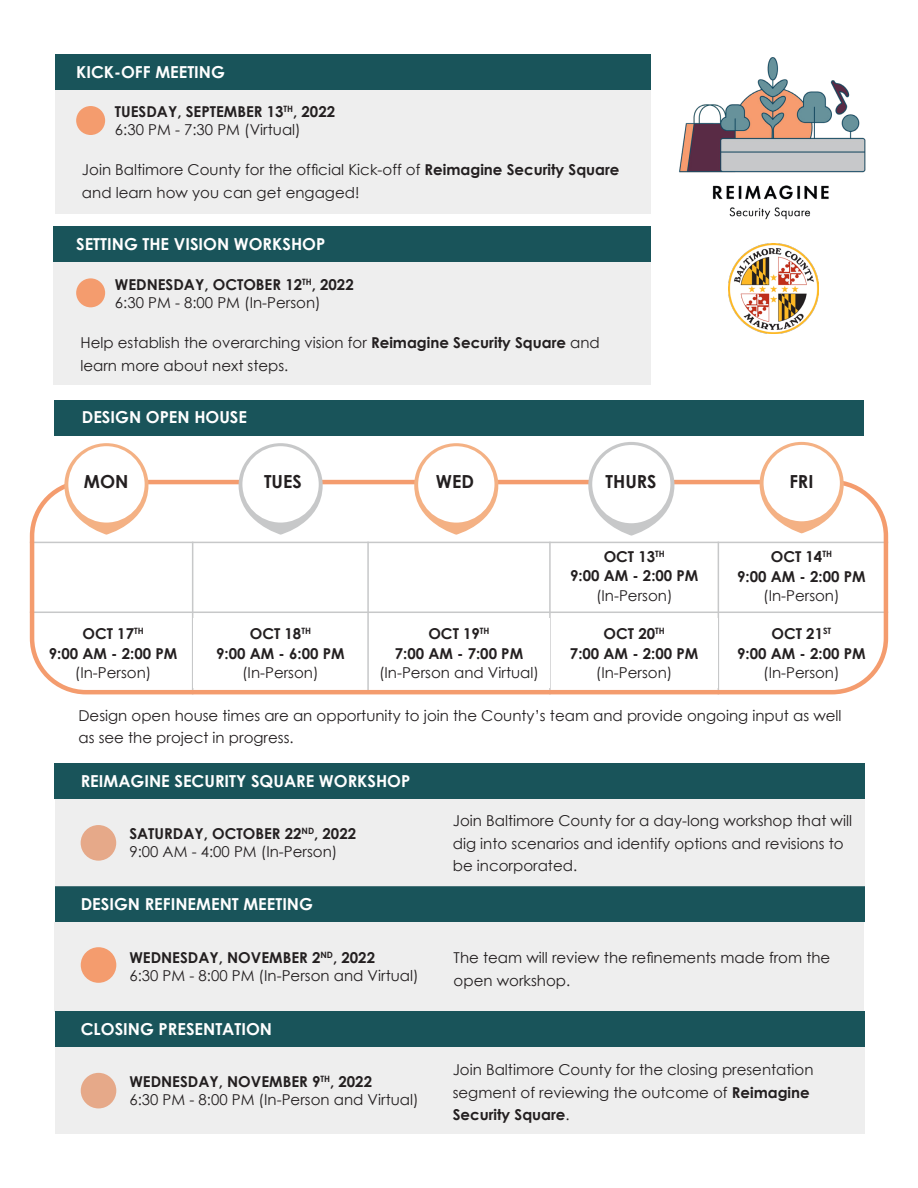
<style>
.page{position:relative;width:918px;height:1188px;background:#fff}
.page>*{position:absolute;margin:0;border:0;box-sizing:border-box;transform-origin:0 0}
.Body_Text_-_Regular{font:700 18px "Century Gothic";color:#231f20}
.Body_Text_-_Regular-2{font:700 16.5px "Century Gothic";color:#fff}
.Body_Text_-_Regular-3{font:15px/22.5px "Century Gothic";color:#231f20}
.Body_Text_-_Regular-4{font:700 15px "Century Gothic";color:#231f20}
.s1{font-weight:700}
</style>
<div class="page">
<div style="left:54px;top:922px;width:810px;height:89px;background:#eee"></div>
<div style="left:54px;top:261px;width:597px;height:124px;background:#eee"></div>
<div style="left:55px;top:90px;width:596px;height:124px;background:#eee"></div>
<hr style="left:192px;top:542px;width:1px;height:152px;background:#c7c8c9">
<hr style="left:367px;top:542px;width:2px;height:152px;background:#c7c8c9">
<hr style="left:549px;top:542px;width:2px;height:152px;background:#c7c8c9">
<hr style="left:718px;top:542px;width:1px;height:152px;background:#c7c8c9">
<hr style="left:30px;top:542px;width:858px;height:1px;background:#c7c8c9">
<hr style="left:30px;top:612px;width:858px;height:1px;background:#c7c8c9">
<div style="left:30px;top:480px;width:858px;height:214px;border:4px solid #f49c6e;border-radius:54px"></div>
<div style="left:55px;top:1011px;width:809px;height:36px;background:#19545a"></div>
<div style="left:55px;top:886px;width:809px;height:36px;background:#19545a"></div>
<div style="left:54px;top:227px;width:597px;height:35px;background:#19545a"></div>
<div style="left:55px;top:54px;width:596px;height:36px;background:#19545a"></div>
<div style="left:54px;top:400px;width:810px;height:36px;background:#19545a"></div>
<div style="left:76px;top:106px;width:29px;height:29px;background:#f49c6e;border-radius:50%"></div>
<img style="left:679px;top:57px;width:187px;height:163px">
<svg style="left:64px;top:443px;width:84px;height:92px;fill:#f4b184"></svg>
<div style="left:68px;top:446px;width:77px;height:77px;background:#fff;border-radius:50%"></div>
<svg style="left:414px;top:443px;width:84px;height:92px;fill:#f4b184"></svg>
<div style="left:418px;top:446px;width:76px;height:77px;background:#fff;border-radius:50%"></div>
<svg style="left:760px;top:442px;width:84px;height:91px;fill:#f4b184"></svg>
<div style="left:764px;top:445px;width:76px;height:76px;background:#fff;border-radius:50%"></div>
<svg style="left:588px;top:442px;width:86px;height:94px;fill:#c7c8c9"></svg>
<div style="left:592px;top:445px;width:78px;height:78px;background:#fff;border-radius:50%"></div>
<svg style="left:239px;top:443px;width:84px;height:92px;fill:#c7c8c9"></svg>
<div style="left:242px;top:446px;width:77px;height:77px;background:#fff;border-radius:50%"></div>
<div style="left:76px;top:278px;width:29px;height:29px;background:#f49c6e;border-radius:50%"></div>
<div style="left:81px;top:947px;width:35px;height:36px;background:#f49c6e;border-radius:50%"></div>
<div style="left:54px;top:764px;width:810px;height:35px;background:#19545a"></div>
<div style="left:55px;top:799px;width:809px;height:87px;background:#eee"></div>
<div style="left:55px;top:1047px;width:809px;height:87px;background:#eee"></div>
<img style="left:728px;top:243px;width:91px;height:91px">
<p class="Body_Text_-_Regular-2" style="left:76px;top:59px;width:150px">KICK-OFF MEETING</p>
<p class="Body_Text_-_Regular-4" style="left:115px;top:100px;width:222px">TUESDAY, SEPTEMBER 13<sup>TH</sup>, 2022</p>
<p class="Body_Text_-_Regular-3" style="left:115px;top:118px;width:187px">6:30 PM - 7:30 PM (Virtual)</p>
<p class="Body_Text_-_Regular-3" style="left:82px;top:158px;width:539px">Join Baltimore County for the official Kick-off of <span class="s1">Reimagine Security Square </span>and learn how you can get engaged!</p>
<p class="Body_Text_-_Regular-2" style="left:76px;top:232px;width:251px">SETTING THE VISION WORKSHOP</p>
<p class="Body_Text_-_Regular-4" style="left:115px;top:273px;width:240px">WEDNESDAY, OCTOBER 12<sup>TH</sup>, 2022</p>
<p class="Body_Text_-_Regular-3" style="left:115px;top:291px;width:207px">6:30 PM - 8:00 PM (In-Person)</p>
<p class="Body_Text_-_Regular-3" style="left:80px;top:331px;width:521px">Help establish the overarching vision for <span class="s1">Reimagine Security Square</span> and learn more about next steps.</p>
<p class="Body_Text_-_Regular-2" style="left:82px;top:405px;width:167px">DESIGN OPEN HOUSE</p>
<p class="Body_Text_-_Regular" style="left:84px;top:468px;width:46px">MON</p>
<p class="Body_Text_-_Regular" style="left:264px;top:468px;width:39px">TUES</p>
<p class="Body_Text_-_Regular" style="left:436px;top:468px;width:40px">WED</p>
<p class="Body_Text_-_Regular" style="left:606px;top:468px;width:53px">THURS</p>
<p class="Body_Text_-_Regular" style="left:789px;top:468px;width:26px">FRI</p>
<p class="Body_Text_-_Regular-4" style="left:83px;top:622px;width:63px">OCT 17<sup>TH</sup></p>
<p class="Body_Text_-_Regular-4" style="left:49px;top:642px;width:130px">9:00 AM - 2:00 PM</p>
<p class="Body_Text_-_Regular-3" style="left:75px;top:661px;width:78px">(In-Person)</p>
<p class="Body_Text_-_Regular-4" style="left:250px;top:622px;width:63px">OCT 18<sup>TH</sup></p>
<p class="Body_Text_-_Regular-4" style="left:216px;top:642px;width:130px">9:00 AM - 6:00 PM</p>
<p class="Body_Text_-_Regular-3" style="left:242px;top:661px;width:78px">(In-Person)</p>
<p class="Body_Text_-_Regular-4" style="left:428px;top:622px;width:63px">OCT 19<sup>TH</sup></p>
<p class="Body_Text_-_Regular-4" style="left:395px;top:642px;width:130px">7:00 AM - 7:00 PM</p>
<p class="Body_Text_-_Regular-3" style="left:379px;top:661px;width:161px">(In-Person and Virtual)</p>
<p class="Body_Text_-_Regular-4" style="left:604px;top:545px;width:63px">OCT 13<sup>TH</sup></p>
<p class="Body_Text_-_Regular-4" style="left:570px;top:564px;width:130px">9:00 AM - 2:00 PM</p>
<p class="Body_Text_-_Regular-3" style="left:596px;top:584px;width:78px">(In-Person)</p>
<p class="Body_Text_-_Regular-4" style="left:604px;top:622px;width:63px">OCT 20<sup>TH</sup></p>
<p class="Body_Text_-_Regular-4" style="left:570px;top:642px;width:130px">7:00 AM - 2:00 PM</p>
<p class="Body_Text_-_Regular-3" style="left:596px;top:661px;width:78px">(In-Person)</p>
<p class="Body_Text_-_Regular-4" style="left:771px;top:545px;width:63px">OCT 14<sup>TH</sup></p>
<p class="Body_Text_-_Regular-4" style="left:737px;top:565px;width:130px">9:00 AM - 2:00 PM</p>
<p class="Body_Text_-_Regular-3" style="left:763px;top:584px;width:78px">(In-Person)</p>
<p class="Body_Text_-_Regular-4" style="left:771px;top:622px;width:61px">OCT 21<sup>ST</sup></p>
<p class="Body_Text_-_Regular-4" style="left:737px;top:642px;width:130px">9:00 AM - 2:00 PM</p>
<p class="Body_Text_-_Regular-3" style="left:763px;top:661px;width:78px">(In-Person)</p>
<p class="Body_Text_-_Regular-3" style="left:78px;top:704px;width:765px">Design open house times are an opportunity to join the County’s team and provide ongoing input as well as see the project in progress.</p>
<p class="Body_Text_-_Regular-2" style="left:81px;top:769px;width:331px">REIMAGINE SECURITY SQUARE WORKSHOP</p>
<p class="Body_Text_-_Regular-3" style="left:129px;top:825px;width:228px;line-height:18px"><span class="s1">SATURDAY, OCTOBER 22</span><sup>ND</sup><span class="s1">, 2022<br></span>9:00 AM - 4:00 PM (In-Person)</p>
<p class="Body_Text_-_Regular-2" style="left:81px;top:892px;width:234px">DESIGN REFINEMENT MEETING</p>
<p class="Body_Text_-_Regular-3" style="left:129px;top:949px;width:291px;line-height:18px"><span class="s1">WEDNESDAY, NOVEMBER 2</span><sup>ND</sup><span class="s1">, 2022<br></span>6:30 PM - 8:00 PM (In-Person and Virtual)</p>
<p class="Body_Text_-_Regular-2" style="left:81px;top:1017px;width:193px">CLOSING PRESENTATION</p>
<p class="Body_Text_-_Regular-3" style="left:129px;top:1072px;width:291px;line-height:18px"><span class="s1">WEDNESDAY, NOVEMBER 9</span><sup>TH</sup><span class="s1">, 2022<br></span>6:30 PM - 8:00 PM (In-Person and Virtual)</p>
<p class="Body_Text_-_Regular-3" style="left:453px;top:809px;width:401px">Join Baltimore County for a day-long workshop that will dig into scenarios and identify options and revisions to be incorporated.</p>
<p class="Body_Text_-_Regular-3" style="left:454px;top:947px;width:378px">The team will review the refinements made from the open workshop.</p>
<p class="Body_Text_-_Regular-3" style="left:453px;top:1058px;width:362px">Join Baltimore County for the closing presentation segment of reviewing the outcome of <span class="s1">Reimagine<br>Security Square</span>.</p>
</div>
